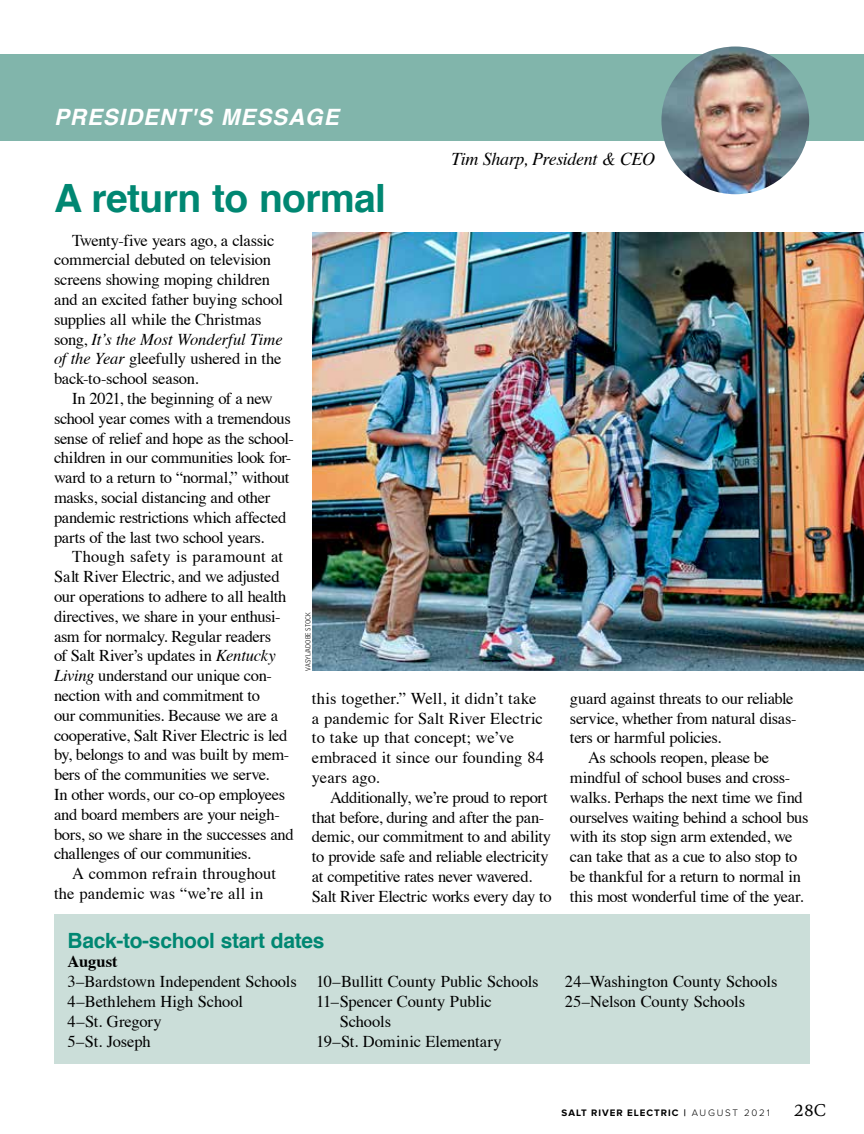
<style>
.page{position:relative;width:864px;height:1134px;background:#fff}
.page>*{position:absolute;margin:0;border:0;box-sizing:border-box;transform-origin:0 0}
.t1{font:700 39px "Helvetica";letter-spacing:-.015em;color:#008772}
.t2{font:italic 700 22.5px "Helvetica";letter-spacing:.04em;color:#fff}
.t3{font:700 21px "Helvetica";letter-spacing:-.015em;color:#008772}
.t4{font:italic 18px "Times";letter-spacing:-.02em;color:#000}
.t5{font:18px "Ashbury";color:#000}
.t6{font:16.5px/19.8px "Times";letter-spacing:-.02em;color:#000}
.t7{font:16.5px/19.8px "Times";letter-spacing:.005em;color:#000}
.t8{font:16.5px/19.8px "Times";letter-spacing:.01em;color:#000}
.t9{font:700 16.5px "Times";color:#000}
.t10{font:700 9.75px "Proxima Nova";letter-spacing:.1em;color:#000}
.t11{font:300 7.5px "Proxima Nova Cond";color:#000}
.s1{font-style:italic}
.s2{font-weight:300}
</style>
<div class="page">
<div style="left:0;top:54px;width:864px;height:86px;background:#81b5ab"></div>
<img style="left:661px;top:46px;width:148px;height:148px;border-radius:74px">
<img style="left:312px;top:232px;width:552px;height:438px">
<div style="left:54px;top:914px;width:755px;height:150px;background:#cbded9"></div>
<h2 class="t2" style="left:54px;top:98px;width:286px">PRESIDENT'S MESSAGE</h2>
<p class="t4" style="left:451px;top:144px;width:205px">Tim Sharp, President &amp; CEO</p>
<h1 class="t1" style="left:54px;top:167px;width:334px">A return to normal</h1>
<p class="t6" style="left:54px;top:229px;width:231px;text-indent:18px">Twenty-five years ago, a classic commercial debuted on television screens showing moping children and an excited father buying school supplies all while the Christmas song, <span class="s1">It’s the Most Wonderful Time of the Year</span> gleefully ushered in the back-to-school season.</p>
<p class="t6" style="left:54px;top:387px;width:241px;text-indent:18px">In 2021, the beginning of a new school year comes with a tremendous sense of relief and hope as the school&shy;children in our communities look for&shy;ward to a return to “normal,” without masks, social distancing and other pandemic restrictions which affected parts of the last two school years.</p>
<p class="t6" style="left:54px;top:545px;width:241px;text-indent:18px">Though safety is paramount at Salt River Electric, and we adjusted our operations to adhere to all health directives, we share in your enthusi&shy;asm for normalcy. Regular readers<br>of Salt River’s updates in <span class="s1">Kentucky Living</span> understand our unique con&shy;nection with and commitment to<br>our communities. Because we are a cooperative, Salt River Electric is led by, belongs to and was built by mem&shy;bers of the communities we serve.<br>In other words, our co-op employees and board members are your neigh&shy;bors, so we share in the successes and challenges of our communities.</p>
<p class="t8" style="left:54px;top:862px;width:224px;text-indent:18px">A common refrain throughout the pandemic was “we’re all in</p>
<p class="t11" style="left:302px;top:670px;width:60px;rotate:-90deg">VASYL/ADOBE STOCK</p>
<p class="t7" style="left:312px;top:687px;width:234px">this together.” Well, it didn’t take a pandemic for Salt River Electric to take up that concept; we’ve embraced it since our founding 84 years ago.</p>
<p class="t6" style="left:312px;top:786px;width:241px;text-indent:18px">Additionally, we’re proud to report that before, during and after the pan&shy;demic, our commitment to and ability to provide safe and reliable electricity at competitive rates never wavered.<br>Salt River Electric works every day to</p>
<p class="t3" style="left:68px;top:923px;width:259px">Back-to-school start dates</p>
<p class="t9" style="left:68px;top:946px;width:52px">August</p>
<p class="t6" style="left:68px;top:970px;width:231px">3–Bardstown Independent Schools<br>4–Bethlehem High School<br>4–St. Gregory<br>5–St. Joseph</p>
<p class="t6" style="left:316px;top:970px;width:224px">10–Bullitt County Public Schools</p>
<p class="t6" style="left:316px;top:990px;width:177px">11–Spencer County Public</p>
<p class="t6" style="left:340px;top:1010px;width:53px">Schools</p>
<p class="t6" style="left:316px;top:1030px;width:187px">19–St. Dominic Elementary</p>
<p class="t6" style="left:570px;top:687px;width:225px">guard against threats to our reliable</p>
<p class="t6" style="left:570px;top:707px;width:228px">service, whether from natural disas-</p>
<p class="t6" style="left:570px;top:727px;width:153px">ters or harmful policies.</p>
<p class="t6" style="left:588px;top:746px;width:183px">As schools reopen, please be</p>
<p class="t6" style="left:570px;top:766px;width:222px">mindful of school buses and cross-</p>
<p class="t6" style="left:570px;top:786px;width:234px">walks. Perhaps the next time we find</p>
<p class="t6" style="left:570px;top:806px;width:240px">ourselves waiting behind a school bus</p>
<p class="t6" style="left:570px;top:826px;width:224px">with its stop sign arm extended, we</p>
<p class="t6" style="left:570px;top:845px;width:229px">can take that as a cue to also stop to</p>
<p class="t6" style="left:570px;top:865px;width:233px">be thankful for a return to normal in</p>
<p class="t6" style="left:570px;top:885px;width:235px">this most wonderful time of the year.</p>
<p class="t6" style="left:565px;top:970px;width:214px">24–Washington County Schools<br>25–Nelson County Schools</p>
<p class="t10" style="left:562px;top:1107px;width:210px">SALT RIVER ELECTRIC | <span class="s2">AUGUST 2021</span></p>
<p class="t5" style="left:794px;top:1099px;width:34px">28C</p>
</div>
